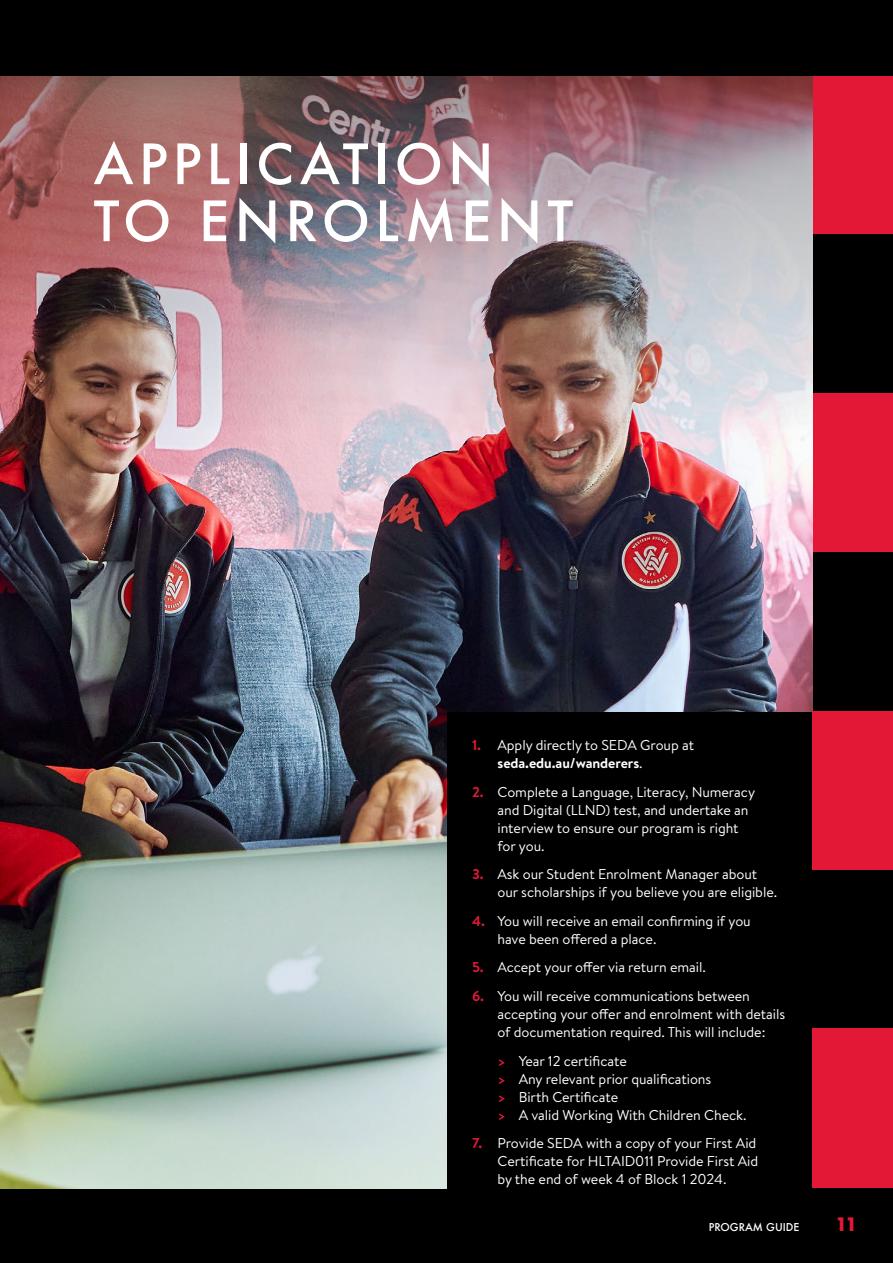
<style>
.page{position:relative;width:893px;height:1263px;background:#000}
.page>*{position:absolute;margin:0;border:0;box-sizing:border-box;transform-origin:0 0}
.t1{font:500 54px/57px "Futura";letter-spacing:.095em;color:#fff}
.t2{font:700 18px "Futura";color:#e31837}
.t3{font:14.25px/18px "Brandon Text";letter-spacing:-.005em;color:#fff}
.t4{font:500 10.5px "Futura";color:#fff}
.s1{font-weight:700;color:#e31837}
.s2{font-weight:700}
</style>
<div class="page">
<div style="left:812px;top:394px;width:81px;height:158px;background:#e31837"></div>
<div style="left:812px;top:77px;width:81px;height:157px;background:#e31837"></div>
<img style="left:0;top:438px;width:812px;height:750px">
<img style="left:0;top:77px;width:812px;height:361px">
<div style="left:448px;top:711px;width:377px;height:492px;background:#000"></div>
<div style="left:812px;top:1029px;width:81px;height:159px;background:#e31837"></div>
<div style="left:812px;top:711px;width:81px;height:159px;background:#e31837"></div>
<h1 class="t1" style="left:94px;top:135px;width:481px">APPLICATION<br>TO ENROLMENT</h1>
<p class="t3" style="left:497px;top:735px;width:198px;text-indent:-26px"><span class="s1">1.</span> Apply directly to SEDA Group at <span class="s2">seda.edu.au/wanderers</span>.</p>
<p class="t3" style="left:497px;top:782px;width:259px;text-indent:-26px"><span class="s1">2.</span> Complete a Language, Literacy, Numeracy and Digital (LLND) test, and undertake an interview to ensure our program is right for you.</p>
<p class="t3" style="left:497px;top:865px;width:281px;text-indent:-26px"><span class="s1">3.</span> Ask our Student Enrolment Manager about our scholarships if you believe you are eligible.</p>
<p class="t3" style="left:497px;top:911px;width:255px;text-indent:-26px"><span class="s1">4.</span> You will receive an email confirming if you have been offered a place.</p>
<p class="t3" style="left:472px;top:958px;width:235px"><span class="s1">5.</span> Accept your offer via return email.</p>
<p class="t3" style="left:497px;top:987px;width:289px;text-indent:-26px"><span class="s1">6.</span> You will receive communications between accepting your offer and enrolment with details of documentation required. This will include:</p>
<p class="t3" style="left:497px;top:1051px;width:251px"><span class="s1">&gt;</span> Year 12 certificate<br><span class="s1">&gt;</span> Any relevant prior qualifications<br><span class="s1">&gt;</span> Birth Certificate<br><span class="s1">&gt;</span> A valid Working With Children Check.</p>
<p class="t3" style="left:497px;top:1134px;width:262px;text-indent:-26px"><span class="s1">7.</span> Provide SEDA with a copy of your First Aid<br>Certificate for HLTAID011 Provide First Aid by the end of week 4 of Block 1 2024.</p>
<p class="t4" style="left:709px;top:1220px;width:92px">PROGRAM GUIDE</p>
<p class="t2" style="left:835px;top:1211px;width:24px">11</p>
</div>
